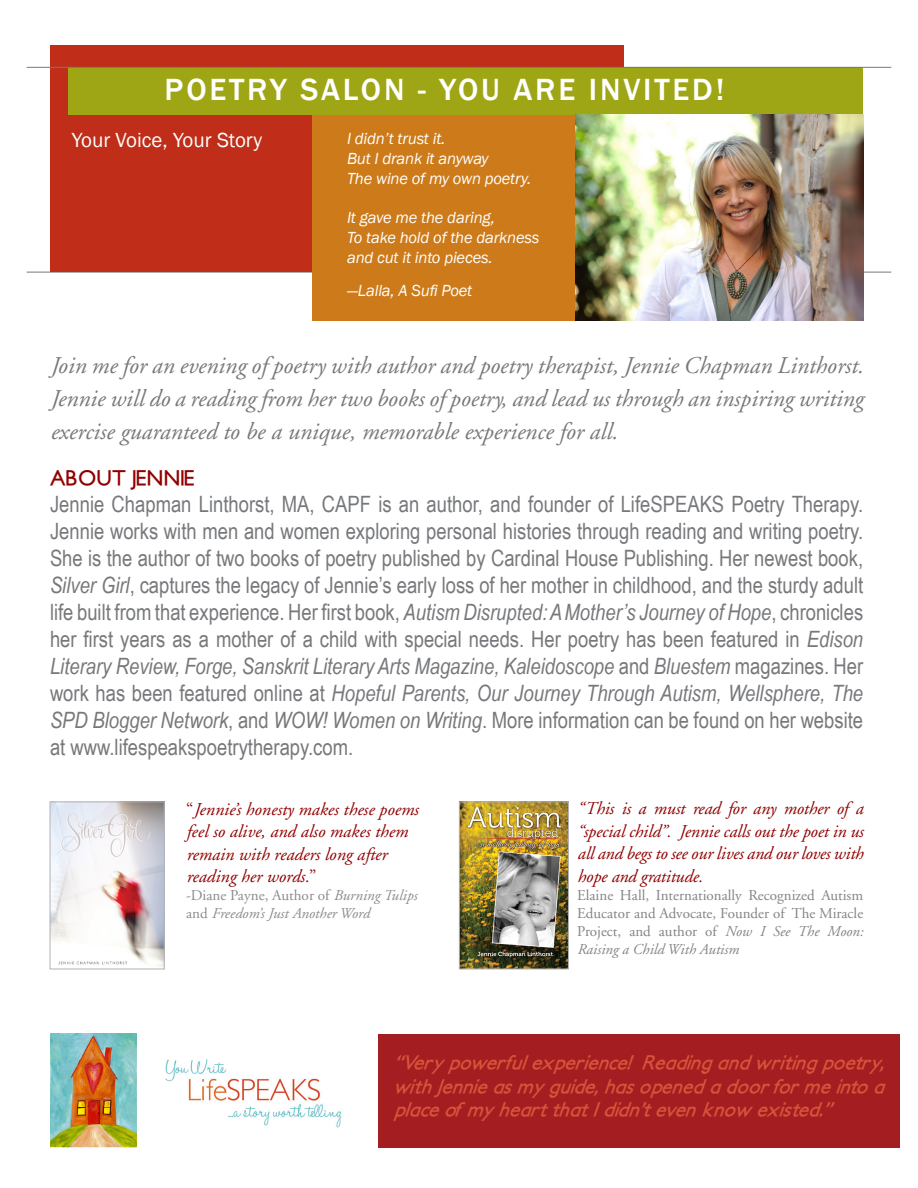
<style>
.page{position:relative;width:918px;height:1188px;background:#fff}
.page>*{position:absolute;margin:0;border:0;box-sizing:border-box;transform-origin:0 0}
.t1{font:500 31.5px "Franklin Gothic";letter-spacing:.09em;color:#fff}
.t2{font:italic 24px/33px "Adobe Garamond";color:#76787b;text-align:justify}
.t3{font:22.5px/27px "Arial Narrow";color:#76787b;text-align:justify}
.t4{font:21px "Franklin Gothic";color:#fff}
.t5{font:700 21px "Petita";letter-spacing:-.04em;color:#910000}
.t6{font:italic 700 19.5px/23.4px "Petita";color:#d9533b;text-align:justify}
.t7{font:italic 18px/22.5px "Adobe Garamond";color:#910000}
.t8{font:italic 16.5px "Franklin Gothic";letter-spacing:-.01em;color:#fff}
.t9{font:15px/18px "Adobe Garamond";color:#828487;text-align:justify}
.t10{font:italic 15px/18px "Adobe Garamond";color:#8a8c8f}
.s1{font-style:italic}
.s2{font-style:normal}
</style>
<div class="page">
<hr style="left:27px;top:272px;width:864px;height:1px;background:#76787b">
<div style="left:50px;top:45px;width:573px;height:227px;background:#c02d19"></div>
<div style="left:312px;top:114px;width:264px;height:207px;background:#cd7b1a"></div>
<div style="left:68px;top:68px;width:795px;height:47px;background:#9ea615"></div>
<img style="left:50px;top:1034px;width:86px;height:114px">
<img style="left:165px;top:1059px;width:177px;height:69px">
<hr style="left:27px;top:67px;width:864px;height:1px;background:#76787b">
<img style="left:576px;top:114px;width:287px;height:207px">
<img style="left:52px;top:804px;width:111px;height:163px">
<div style="left:50px;top:802px;width:115px;height:167px;border:1px solid #b2b3b7"></div>
<img style="left:461px;top:804px;width:106px;height:163px">
<div style="left:459px;top:802px;width:110px;height:167px;border:1px solid #b2b3b7"></div>
<div style="left:378px;top:1034px;width:521px;height:114px;background:#a41e21"></div>
<p class="t1" style="left:165px;top:70px;width:561px">POETRY SALON - YOU ARE INVITED!</p>
<p class="t8" style="left:347px;top:128px;width:100px">I didn’t trust it.</p>
<p class="t8" style="left:347px;top:148px;width:143px">But I drank it anyway</p>
<p class="t8" style="left:347px;top:168px;width:186px">The wine of my own poetry.</p>
<p class="t8" style="left:347px;top:208px;width:149px">It gave me the daring,</p>
<p class="t8" style="left:347px;top:227px;width:194px">To take hold of the darkness</p>
<p class="t8" style="left:347px;top:247px;width:147px">and cut it into pieces.</p>
<p class="t8" style="left:347px;top:280px;width:127px">—Lalla, A Sufi Poet</p>
<p class="t4" style="left:72px;top:127px;width:192px">Your Voice, Your Story</p>
<p class="t2" style="left:50px;top:350px;width:815px">Join me for an evening of poetry with author and poetry therapist, Jennie Chapman Linthorst.<br>Jennie will do a reading from her two books of poetry, and lead us through an inspiring writing exercise guaranteed to be a unique, memorable experience for all.</p>
<p class="t5" style="left:50px;top:465px;width:147px">ABOUT JENNIE</p>
<p class="t3" style="left:50px;top:490px;width:815px">Jennie Chapman Linthorst, MA, CAPF is an author, and founder of LifeSPEAKS Poetry Therapy.<br>Jennie works with men and women exploring personal histories through reading and writing poetry.<br>She is the author of two books of poetry published by Cardinal House Publishing. Her newest book, <span class="s1">Silver Girl</span>, captures the legacy of Jennie’s early loss of her mother in childhood, and the sturdy adult life built from that experience. Her first book, <span class="s1">Autism Disrupted: A Mother’s Journey of Hope</span>, chronicles her first years as a mother of a child with special needs. Her poetry has been featured in <span class="s1">Edison Literary Review, Forge, Sanskrit Literary Arts Magazine, Kaleidoscope</span> and <span class="s1">Bluestem</span> magazines. Her work has been featured online at <span class="s1">Hopeful Parents, Our Journey Through Autism, Wellsphere, The SPD Blogger Network</span>, and <span class="s1">WOW! Women on Writing</span>. More information can be found on her website at www.lifespeakspoetrytherapy.com.</p>
<p class="t7" style="left:186px;top:798px;width:234px"><span class="s2">“</span>Jennie’s honesty makes these poems feel so alive, and also makes them remain with readers long after reading her words.<span class="s2">”</span></p>
<p class="t10" style="left:186px;top:887px;width:233px"><span class="s2">-Diane Payne, Author of</span> Burning Tulips <span class="s2">and</span> Freedom’s Just Another Word</p>
<p class="t7" style="left:577px;top:798px;width:288px;text-align:justify">“This is a must read for any mother of a “special child”. Jennie calls out the poet in us all and begs to see our lives and our loves with hope and gratitude.</p>
<p class="t9" style="left:577px;top:887px;width:288px">Elaine Hall, Internationally Recognized Autism Educator and Advocate, Founder of The Miracle Project, and author of <span class="s1">Now I See The Moon:<br>Raising a Child With Autism</span></p>
<p class="t6" style="left:394px;top:1052px;width:500px">“Verypowerfulexperience! Readingandwritingpoetry, withJennieasmyguide,hasopenedadoorformeintoa placeofmyheartthatIdidn’tevenknowexisted.”</p>
</div>
